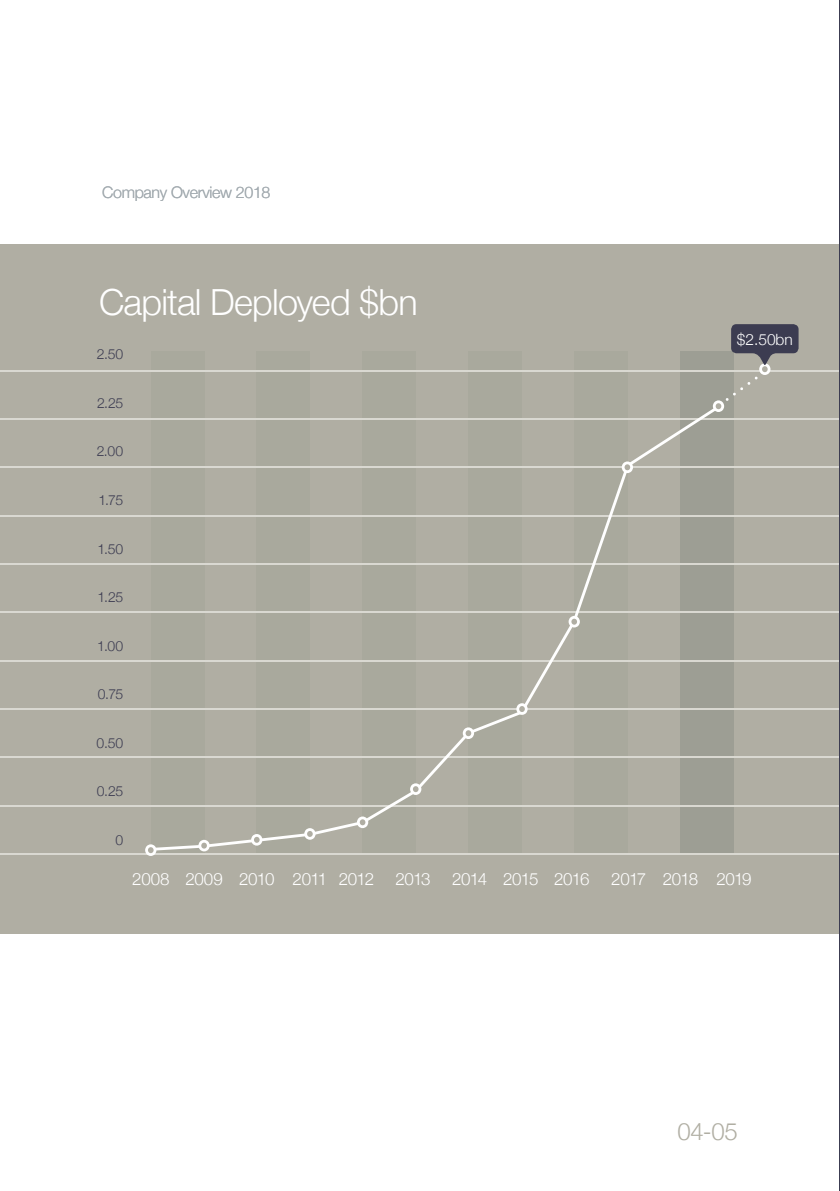
<style>
.page{position:relative;width:840px;height:1191px;background:#fff}
.page>*{position:absolute;margin:0;border:0;box-sizing:border-box;transform-origin:0 0}
.t1{font:300 36px "Helvetica Neue";letter-spacing:-.02em;color:#fff}
.t2{font:300 24px "Helvetica Neue";color:#b0aea3}
.t3{font:300 17px "Helvetica Neue";letter-spacing:-.045em;color:#fff}
.t4{font:300 17px "Helvetica Neue";letter-spacing:-.025em;color:#fff}
.t5{font:300 16px "Helvetica Neue";letter-spacing:-.02em;color:#a4acb1}
.t6{font:300 15.6px "Helvetica Neue";color:#fff}
.t7{font:300 14px "Helvetica Neue";letter-spacing:-.02em;color:#3c3c51}
</style>
<div class="page">
<div style="left:0;top:244px;width:839px;height:689px;background:#b0aea3"></div>
<div style="left:574px;top:351px;width:53px;height:503px;background:#a9a99d"></div>
<div style="left:680px;top:351px;width:53px;height:503px;background:#9d9e94"></div>
<div style="left:468px;top:351px;width:53px;height:503px;background:#a9a99d"></div>
<div style="left:362px;top:351px;width:53px;height:503px;background:#a9a99d"></div>
<div style="left:256px;top:351px;width:54px;height:503px;background:#a9a99d"></div>
<div style="left:151px;top:351px;width:53px;height:503px;background:#a9a99d"></div>
<hr style="left:0;top:756px;width:839px;height:2px;background:#d9d8d1">
<hr style="left:0;top:708px;width:839px;height:1px;background:#d9d8d1">
<hr style="left:0;top:660px;width:839px;height:1px;background:#d9d8d1">
<hr style="left:0;top:563px;width:839px;height:1px;background:#d9d8d1">
<hr style="left:0;top:515px;width:839px;height:1px;background:#d9d8d1">
<hr style="left:0;top:466px;width:839px;height:2px;background:#d9d8d1">
<hr style="left:0;top:418px;width:839px;height:2px;background:#d9d8d1">
<hr style="left:0;top:611px;width:839px;height:2px;background:#d9d8d1">
<hr style="left:0;top:370px;width:839px;height:1px;background:#d9d8d1">
<hr style="left:0;top:805px;width:839px;height:1px;background:#d9d8d1">
<hr style="left:0;top:853px;width:839px;height:1px;background:#d9d8d1">
<svg style="left:151px;top:473px;width:477px;height:377px"></svg>
<svg style="left:462px;top:727px;width:12px;height:12px"></svg>
<svg style="left:410px;top:783px;width:11px;height:12px"></svg>
<svg style="left:357px;top:816px;width:11px;height:12px"></svg>
<svg style="left:145px;top:844px;width:11px;height:12px"></svg>
<svg style="left:304px;top:828px;width:11px;height:11px"></svg>
<svg style="left:251px;top:834px;width:11px;height:11px"></svg>
<svg style="left:198px;top:840px;width:12px;height:11px"></svg>
<svg style="left:516px;top:703px;width:11px;height:12px"></svg>
<svg style="left:568px;top:616px;width:11px;height:11px"></svg>
<svg style="left:621px;top:324px;width:177px;height:149px"></svg>
<p class="t5" style="left:102px;top:180px;width:170px">Company Overview 2018</p>
<h1 class="t1" style="left:99px;top:273px;width:320px">Capital Deployed $bn</h1>
<p class="t7" style="left:97px;top:343px;width:28px">2.50</p>
<p class="t7" style="left:97px;top:391px;width:28px">2.25</p>
<p class="t7" style="left:97px;top:440px;width:28px">2.00</p>
<p class="t7" style="left:98px;top:489px;width:26px">1.75</p>
<p class="t7" style="left:97px;top:537px;width:27px">1.50</p>
<p class="t7" style="left:98px;top:586px;width:27px">1.25</p>
<p class="t7" style="left:97px;top:634px;width:27px">1.00</p>
<p class="t7" style="left:98px;top:683px;width:27px">0.75</p>
<p class="t7" style="left:97px;top:731px;width:28px">0.50</p>
<p class="t7" style="left:97px;top:780px;width:28px">0.25</p>
<p class="t7" style="left:115px;top:828px;width:9px">0</p>
<p class="t4" style="left:132px;top:865px;width:243px">2008 2009 2010 2011 2012</p>
<p class="t3" style="left:395px;top:865px;width:37px">2013</p>
<p class="t3" style="left:451px;top:865px;width:139px">2014 2015 2016</p>
<p class="t3" style="left:611px;top:865px;width:142px">2017 2018 2019</p>
<p class="t6" style="left:736px;top:326px;width:58px">$2.50bn</p>
<h2 class="t2" style="left:677px;top:1111px;width:62px">04-05</h2>
</div>
